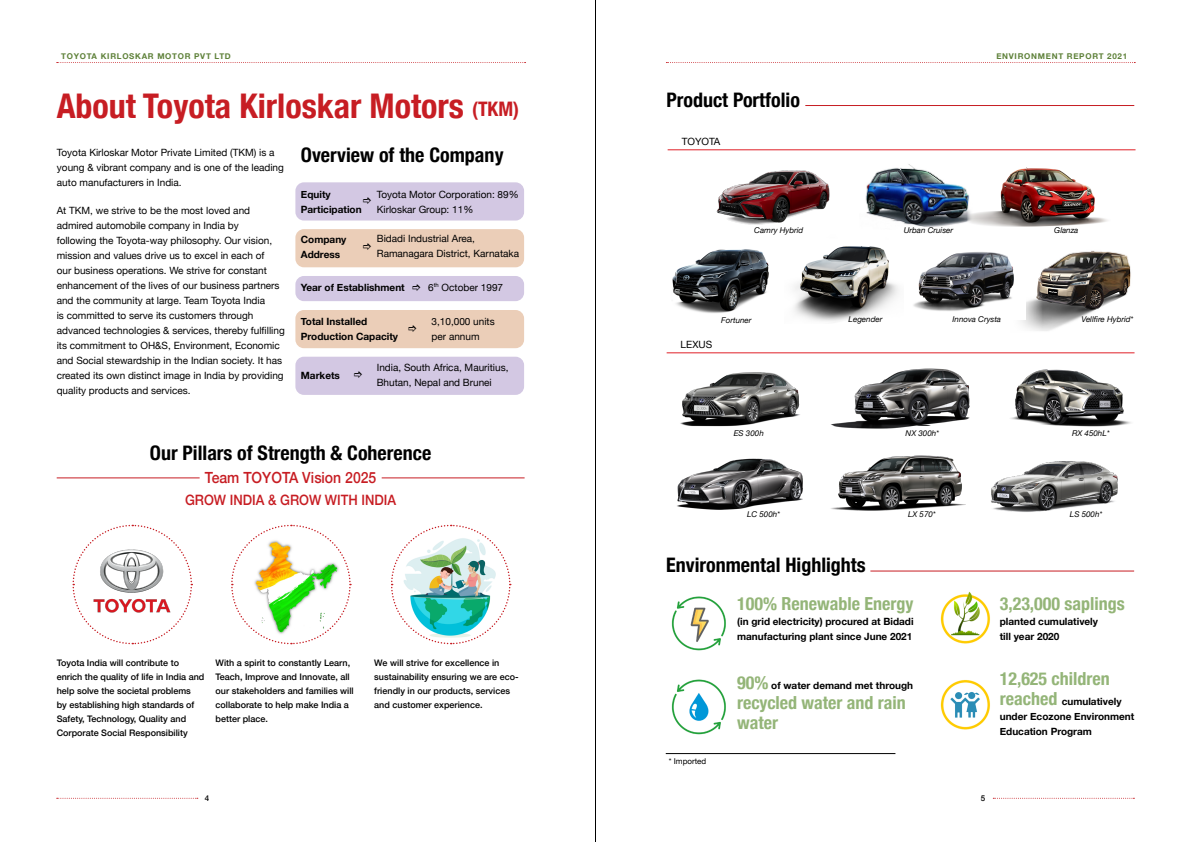
<style>
.page{position:relative;width:1191px;height:842px;background:#fff}
.page>*{position:absolute;margin:0;border:0;box-sizing:border-box;transform-origin:0 0}
.t1{font:700 condensed 34px "Helvetica Neue";color:#c71d23}
.t2{font:700 condensed 20px "Helvetica Neue";color:#000}
.t3{font:700 condensed 18px/20px "Helvetica Neue";color:#94b578}
.t4{font:500 15.4px "Helvetica Neue";color:#c71d23;scale:.91 1}
.t5{font:500 14.3px "Helvetica Neue";color:#c71d23;scale:.91 1}
.t6{font:10px/15px "Helvetica Neue";color:#000}
.t7{font:700 10px/15px "Helvetica Neue";color:#000}
.t8{font:500 9px/14px "Helvetica Neue";color:#000}
.t9{font:italic 8px "Helvetica Neue";color:#000}
.t10{font:700 8px "Helvetica Neue";letter-spacing:.09em;color:#5e8139}
.t11{font:8px "Helvetica Neue";color:#000}
.t12{font:500 8px "Helvetica Neue";color:#000}
.s1{font-size:20px}
.s2{font-stretch:condensed;font-size:18px;color:#94b578}
</style>
<div class="page">
<svg style="left:57px;top:62px;width:468px;height:1px"></svg>
<svg style="left:57px;top:798px;width:141px;height:1px"></svg>
<svg style="left:993px;top:798px;width:141px;height:1px"></svg>
<svg style="left:666px;top:62px;width:469px;height:1px"></svg>
<div style="left:295px;top:182px;width:229px;height:39px;background:#d3c8e3;border-radius:9px"></div>
<div style="left:295px;top:357px;width:229px;height:38px;background:#d3c8e3;border-radius:9px"></div>
<div style="left:295px;top:276px;width:229px;height:25px;background:#d3c8e3;border-radius:9px"></div>
<div style="left:295px;top:229px;width:229px;height:38px;background:#ebceb8;border-radius:9px"></div>
<div style="left:295px;top:310px;width:229px;height:38px;background:#ebceb8;border-radius:9px"></div>
<svg style="left:72px;top:524px;width:121px;height:121px"></svg>
<svg style="left:391px;top:524px;width:120px;height:121px"></svg>
<hr style="left:57px;top:477px;width:143px;height:1px;background:#c71d23">
<hr style="left:382px;top:477px;width:142px;height:1px;background:#c71d23">
<svg style="left:231px;top:524px;width:120px;height:121px"></svg>
<img style="left:91px;top:545px;width:82px;height:71px">
<hr style="left:805px;top:105px;width:329px;height:1px;background:#c71d23">
<hr style="left:870px;top:570px;width:264px;height:1px;background:#c71d23">
<img style="left:671px;top:596px;width:55px;height:55px">
<img style="left:671px;top:679px;width:55px;height:56px">
<img style="left:1021px;top:250px;width:110px;height:81px">
<hr style="left:666px;top:352px;width:468px;height:1px;background:#e02027">
<hr style="left:667px;top:149px;width:468px;height:1px;background:#e02027">
<img style="left:716px;top:170px;width:114px;height:55px">
<img style="left:680px;top:372px;width:120px;height:55px">
<img style="left:1010px;top:369px;width:121px;height:58px">
<img style="left:831px;top:455px;width:134px;height:56px">
<img style="left:677px;top:458px;width:125px;height:52px">
<img style="left:830px;top:368px;width:140px;height:61px">
<img style="left:991px;top:461px;width:127px;height:51px">
<img style="left:940px;top:591px;width:50px;height:53px">
<img style="left:940px;top:680px;width:50px;height:50px">
<img style="left:672px;top:249px;width:97px;height:64px">
<img style="left:973px;top:167px;width:135px;height:59px">
<img style="left:865px;top:164px;width:108px;height:63px">
<img style="left:913px;top:250px;width:113px;height:70px">
<img style="left:794px;top:246px;width:105px;height:76px">
<hr style="left:666px;top:753px;width:229px;height:1px;background:#000">
<hr style="left:595px;top:0;width:1px;height:842px;background:#000">
<p class="t10" style="left:61px;top:49px;width:171px">TOYOTA KIRLOSKAR MOTOR PVT LTD</p>
<p class="t10" style="left:996px;top:49px;width:132px">ENVIRONMENT REPORT 2021</p>
<h1 class="t1" style="left:57px;top:77px;width:464px">About Toyota Kirloskar Motors <span class="s1">(TKM)</span></h1>
<h2 class="t2" style="left:666px;top:84px;width:135px">Product Portfolio</h2>
<p class="t6" style="left:57px;top:146px;width:228px">Toyota Kirloskar Motor Private Limited (TKM) is a young &amp; vibrant company and is one of the leading auto manufacturers in India.</p>
<h2 class="t2" style="left:301px;top:138px;width:204px">Overview of the Company</h2>
<p class="t6" style="left:57px;top:203px;width:229px">At TKM, we strive to be the most loved and admired automobile company in India by<br>following the Toyota-way philosophy. Our vision, mission and values drive us to excel in each of<br>our business operations. We strive for constant enhancement of the lives of our business partners and the community at large. Team Toyota India<br>is committed to serve its customers through advanced technologies &amp; services, thereby fulfilling its commitment to OH&amp;S, Environment, Economic and Social stewardship in the Indian society. It has created its own distinct image in India by providing quality products and services.</p>
<p class="t7" style="left:301px;top:187px;width:62px">Equity<br>Participation</p>
<p class="t6" style="left:377px;top:187px;width:143px">Toyota Motor Corporation: 89%<br>Kirloskar Group: 11%</p>
<p class="t6" style="left:377px;top:232px;width:144px">Bidadi Industrial Area,<br>Ramanagara District, Karnataka</p>
<p class="t7" style="left:301px;top:232px;width:47px">Company<br>Address</p>
<p class="t7" style="left:301px;top:280px;width:105px">Year of Establishment</p>
<p class="t7" style="left:301px;top:315px;width:99px">Total Installed<br>Production Capacity</p>
<p class="t7" style="left:301px;top:368px;width:41px">Markets</p>
<p class="t6" style="left:428px;top:280px;width:76px">6<sup>th</sup> October 1997</p>
<p class="t6" style="left:431px;top:314px;width:65px">3,10,000 units per annum</p>
<p class="t6" style="left:377px;top:361px;width:133px">India, South Africa, Mauritius,<br>Bhutan, Nepal and Brunei</p>
<h2 class="t2" style="left:150px;top:437px;width:283px">Our Pillars of Strength &amp; Coherence</h2>
<h3 class="t4" style="left:205px;top:465px;width:190px">Team TOYOTA Vision 2025</h3>
<h3 class="t5" style="left:185px;top:488px;width:234px">GROW INDIA &amp; GROW WITH INDIA</h3>
<p class="t8" style="left:57px;top:655px;width:149px">Toyota India will contribute to enrich the quality of life in India and help solve the societal problems<br>by establishing high standards of Safety, Technology, Quality and Corporate Social Responsibility</p>
<p class="t8" style="left:215px;top:655px;width:140px">With a spirit to constantly Learn,<br>Teach, Improve and Innovate, all our stakeholders and families will collaborate to help make India a better place.</p>
<p class="t8" style="left:374px;top:655px;width:146px">We will strive for excellence in sustainability ensuring we are eco&shy;friendly in our products, services and customer experience.</p>
<p class="t6" style="left:681px;top:134px;width:40px">TOYOTA</p>
<p class="t9" style="left:754px;top:224px;width:51px">Camry Hybrid</p>
<p class="t9" style="left:903px;top:224px;width:51px">Urban Cruiser</p>
<p class="t9" style="left:1054px;top:224px;width:26px">Glanza</p>
<p class="t6" style="left:680px;top:337px;width:33px">LEXUS</p>
<p class="t9" style="left:721px;top:314px;width:32px">Fortuner</p>
<p class="t9" style="left:1081px;top:314px;width:53px">Vellfire Hybrid*</p>
<p class="t9" style="left:848px;top:314px;width:35px">Legender</p>
<p class="t9" style="left:952px;top:314px;width:50px">Innova Crysta</p>
<p class="t9" style="left:905px;top:427px;width:35px">NX 300h*</p>
<p class="t9" style="left:733px;top:427px;width:32px">ES 300h</p>
<p class="t9" style="left:1072px;top:427px;width:39px">RX 450hL*</p>
<p class="t9" style="left:747px;top:508px;width:35px">LC 500h*</p>
<p class="t9" style="left:908px;top:508px;width:29px">LX 570*</p>
<p class="t9" style="left:1069px;top:508px;width:34px">LS 500h*</p>
<h2 class="t2" style="left:666px;top:548px;width:201px">Environmental Highlights</h2>
<h3 class="t3" style="left:737px;top:593px;width:178px">100% Renewable Energy</h3>
<p class="t7" style="left:737px;top:614px;width:178px">(in grid electricity) procured at Bidadi manufacturing plant since June 2021</p>
<p class="t11" style="left:669px;top:755px;width:39px">* Imported</p>
<p class="t7" style="left:737px;top:678px;width:177px"><span class="s2">90%</span> of water demand met through</p>
<h3 class="t3" style="left:737px;top:692px;width:170px">recycled water and rain water</h3>
<h3 class="t3" style="left:999px;top:593px;width:127px">3,23,000 saplings</h3>
<p class="t7" style="left:999px;top:614px;width:100px">planted cumulatively till year 2020</p>
<h3 class="t3" style="left:999px;top:668px;width:112px">12,625 children</h3>
<p class="t7" style="left:999px;top:694px;width:136px"><span class="s2">reached</span> cumulatively under Ecozone Environment<br>Education Program</p>
<p class="t12" style="left:205px;top:792px;width:6px">4</p>
<p class="t12" style="left:980px;top:792px;width:6px">5</p>
</div>
